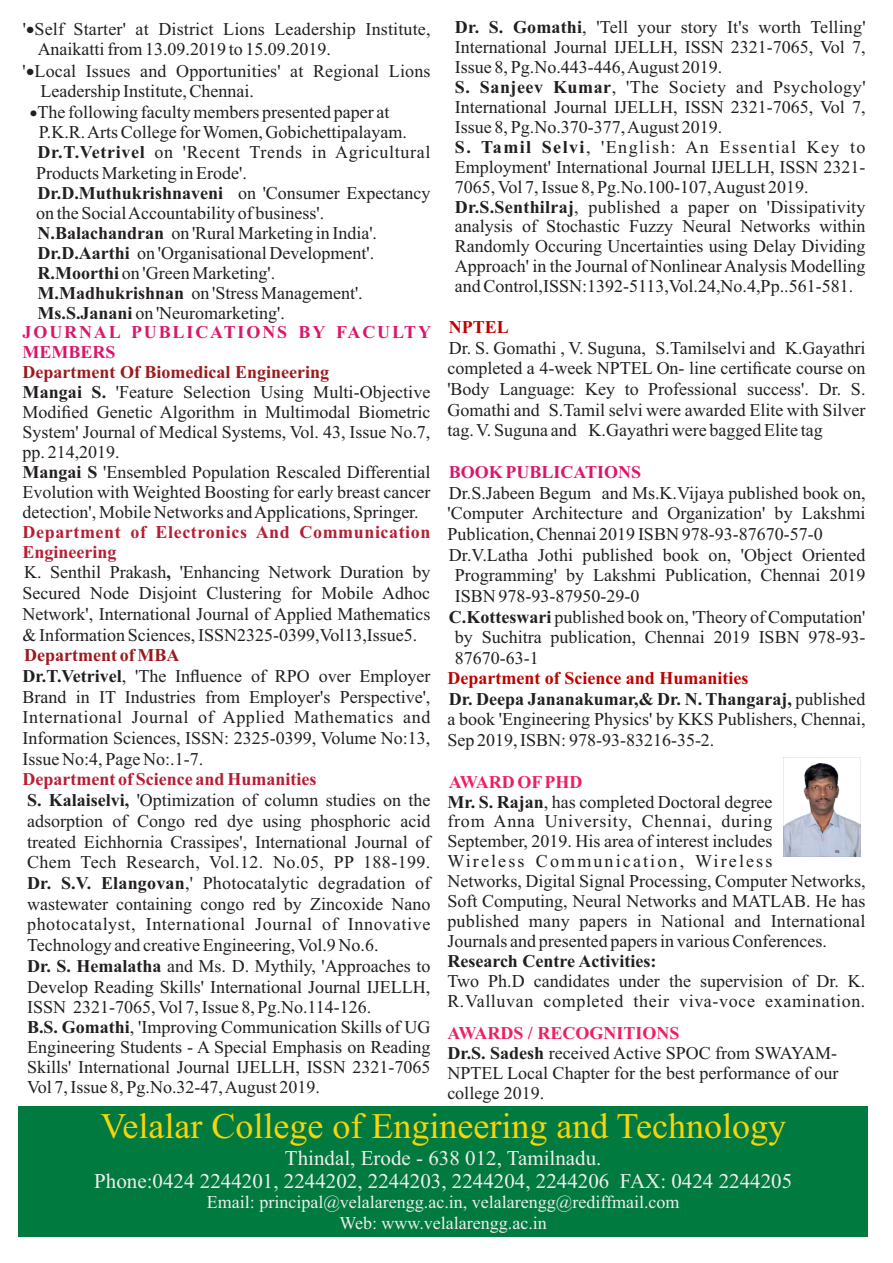
<style>
.page{position:relative;width:893px;height:1263px;background:#fff}
.page>*{position:absolute;margin:0;border:0;box-sizing:border-box;transform-origin:0 0}
.t1{font:36px "Times New Roman";color:#f8d40a}
.t2{font:21px/23.2px "Times New Roman";color:#efeeec;text-align:center}
.t3{font:18px/20px "Times New Roman";color:#231f20}
.t4{font:18px/20px "Times New Roman";letter-spacing:.035em;color:#231f20}
.t5{font:18px/20.7px "Times New Roman";color:#efeeec;text-align:center}
.t6{font:700 18px "Times New Roman";color:#231f20}
.t7{font:700 18px "Times New Roman";letter-spacing:.105em;color:#da176a}
.t8{font:700 18px "Times New Roman";color:#da176a}
.t9{font:700 18px "Times New Roman";color:#c00000}
.s1{font-weight:700}
.s2{font-weight:700;color:#c00000}
.s3{font-weight:700;color:#ee1f62}
.s4{font-weight:400}
.s5{font-weight:700;color:#9c1a1d}
.s6{font-weight:700;color:#b61e35}
</style>
<div class="page">
<div style="left:19px;top:1106px;width:849px;height:130px;background:#007a3f"></div>
<img style="left:783px;top:757px;width:77px;height:99px">
<p class="t3" style="left:455px;top:19px;width:412px"><span class="s1">Dr. S. Gomathi</span>, 'Tell your story It's worth Telling' International Journal IJELLH, ISSN 2321-7065, Vol 7, Issue 8, Pg.No.443-446, August 2019.<br><span class="s1">S. Sanjeev Kumar</span>, 'The Society and Psychology' International Journal IJELLH, ISSN 2321-7065, Vol 7, Issue 8, Pg.No.370-377, August 2019.<br><span class="s1">S. Tamil Selvi</span>, 'English: An Essential Key to Employment' International Journal IJELLH, ISSN 2321- 7065, Vol 7, Issue 8, Pg.No.100-107, August 2019.<br><span class="s1">Dr.S.Senthilraj</span>, published a paper on 'Dissipativity analysis of Stochastic Fuzzy Neural Networks within Randomly Occuring Uncertainties using Delay Dividing Approach' in the Journal of Nonlinear Analysis Modelling and Control,ISSN:1392-5113,Vol.24,No.4,Pp..561-581.</p>
<p class="t9" style="left:449px;top:321px;width:62px">NPTEL</p>
<p class="t3" style="left:447px;top:339px;width:420px;line-height:20.7px;text-align:justify">Dr. S. Gomathi , V. Suguna, S.Tamilselvi and K.Gayathri completed a 4-week NPTEL On- line certificate course on 'Body Language: Key to Professional success'. Dr. S.<br>Gomathi and S.Tamil selvi were awarded Elite with Silver tag. V. Suguna and K.Gayathri were bagged Elite tag</p>
<p class="t8" style="left:449px;top:466px;width:194px">BOOK PUBLICATIONS</p>
<p class="t3" style="left:449px;top:484px;width:418px">Dr.S.Jabeen Begum and Ms.K.Vijaya published book on,</p>
<p class="t3" style="left:447px;top:505px;width:420px">'Computer Architecture and Organization' by Lakshmi</p>
<p class="t3" style="left:447px;top:526px;width:377px">Publication, Chennai 2019 ISBN 978-93-87670-57-0</p>
<p class="t3" style="left:449px;top:546px;width:418px">Dr.V.Latha Jothi published book on, 'Object Oriented</p>
<p class="t3" style="left:455px;top:567px;width:412px">Programming' by Lakshmi Publication, Chennai 2019</p>
<p class="t3" style="left:455px;top:588px;width:186px">ISBN 978-93-87950-29-0</p>
<p class="t3" style="left:449px;top:608px;width:418px"><span class="s1">C.Kotteswari</span> published book on, 'Theory of Computation'</p>
<p class="t3" style="left:455px;top:629px;width:412px">by Suchitra publication, Chennai 2019 ISBN 978-93-</p>
<p class="t3" style="left:455px;top:650px;width:85px">87670-63-1</p>
<p class="t3" style="left:447px;top:669px;width:420px;line-height:20.7px"><span class="s2">Department of Science and Humanities<br></span><span class="s1">Dr. Deepa Jananakumar,&amp; Dr. N. Thangaraj,</span> published a book 'Engineering Physics' by KKS Publishers, Chennai, Sep 2019, ISBN: 978-93-83216-35-2.</p>
<p class="t3" style="left:447px;top:773px;width:420px"><span class="s3">AWARD OFPHD<br></span><span class="s1">Mr. S. Rajan</span>, has completed Doctoral degree<br>from Anna University, Chennai, during<br>September, 2019. His area of interest includes<br>Wireless Communication, Wireless<br>Networks, Digital Signal Processing, Computer Networks, Soft Computing, Neural Networks and MATLAB. He has published many papers in National and International Journals and presented papers in various Conferences.</p>
<p class="t6" style="left:447px;top:955px;width:211px">Research Centre Activities:</p>
<p class="t4" style="left:447px;top:973px;width:420px">Two Ph.D candidates under the supervision of Dr. K.<br>R.Valluvan completed their viva-voce examination.</p>
<p class="t3" style="left:447px;top:1024px;width:393px"><span class="s3">AWARDS / RECOGNITIONS<br></span><span class="s1">Dr.S. Sadesh</span> received Active SPOC from SWAYAM-NPTEL Local Chapter for the best performance of our college 2019.</p>
<h1 class="t1" style="left:100px;top:1113px;width:687px">Velalar College of Engineering and Technology</h1>
<p class="t2" style="left:94px;top:1148px;width:699px">Thindal, Erode - 638 012, Tamilnadu.<br>Phone:0424 2244201, 2244202, 2244203, 2244204, 2244206 FAX: 0424 2244205</p>
<p class="t5" style="left:207px;top:1194px;width:474px">Email: principal@velalarengg.ac.in, velalarengg@rediffmail.com<br>Web: www.velalarengg.ac.in</p>
<p class="t3" style="left:38px;top:21px;width:394px;text-indent:-15px">'•Self Starter' at District Lions Leadership Institute,<br>Anaikatti from 13.09.2019 to 15.09.2019.</p>
<p class="t3" style="left:41px;top:63px;width:391px;text-indent:-18px">'•Local Issues and Opportunities' at Regional Lions<br>Leadership Institute, Chennai.</p>
<p class="t3" style="left:30px;top:103px;width:361px">•The following faculty members presented paper at</p>
<p class="t3" style="left:39px;top:123px;width:370px">P.K.R. Arts College for Women, Gobichettipalayam.</p>
<p class="t4" style="left:38px;top:144px;width:394px"><span class="s1">Dr.T.Vetrivel</span> on 'Recent Trends in Agricultural</p>
<p class="t3" style="left:36px;top:165px;width:212px">Products Marketing in Erode'.</p>
<p class="t6" style="left:38px;top:187px;width:394px">Dr.D.Muthukrishnaveni <span class="s4">on 'Consumer Expectancy</span></p>
<p class="t3" style="left:36px;top:205px;width:290px">on the Social Accountability of business'.</p>
<p class="t3" style="left:38px;top:224px;width:341px"><span class="s1">N.Balachandran</span> on 'Rural Marketing in India'.</p>
<p class="t3" style="left:38px;top:244px;width:338px"><span class="s1">Dr.D.Aarthi</span> on 'Organisational Development'.</p>
<p class="t3" style="left:38px;top:264px;width:239px"><span class="s1">R.Moorthi</span> on 'Green Marketing'.</p>
<p class="t3" style="left:38px;top:284px;width:327px"><span class="s1">M.Madhukrishnan</span> on 'Stress Management'.</p>
<p class="t3" style="left:38px;top:304px;width:249px"><span class="s1">Ms.S.Janani</span> on 'Neuromarketing'.</p>
<p class="t7" style="left:23px;top:326px;width:410px">JOURNAL PUBLICATIONS BY FACULTY</p>
<p class="t8" style="left:23px;top:346px;width:95px">MEMBERS</p>
<p class="t3" style="left:23px;top:364px;width:409px"><span class="s5">Department Of Biomedical Engineering<br></span><span class="s1">Mangai S.</span> 'Feature Selection Using Multi-Objective Modified Genetic Algorithm in Multimodal Biometric System' Journal of Medical Systems, Vol. 43, Issue No.7, pp. 214,2019.<br><span class="s1">Mangai S</span> 'Ensembled Population Rescaled Differential Evolution with Weighted Boosting for early breast cancer detection', Mobile Networks and Applications, Springer.</p>
<p class="t3" style="left:23px;top:523px;width:409px;line-height:20.5px"><span class="s6">Department of Electronics And Communication Engineering<br></span>K. Senthil Prakash<span class="s1">,</span> 'Enhancing Network Duration by Secured Node Disjoint Clustering for Mobile Adhoc Network', International Journal of Applied Mathematics &amp; Information Sciences, ISSN2325-0399,Vol13,Issue5.</p>
<p class="t3" style="left:23px;top:647px;width:409px;line-height:20.7px"><span class="s5">Department of MBA<br></span><span class="s1">Dr.T.Vetrivel</span>, 'The Influence of RPO over Employer Brand in IT Industries from Employer's Perspective', International Journal of Applied Mathematics and Information Sciences, ISSN: 2325-0399, Volume No:13, Issue No:4, Page No:.1-7.</p>
<p class="t3" style="left:23px;top:771px;width:409px;line-height:20.5px"><span class="s6">Department of Science and Humanities<br></span><span class="s1">S. Kalaiselvi,</span> 'Optimization of column studies on the adsorption of Congo red dye using phosphoric acid treated Eichhornia Crassipes', International Journal of Chem Tech Research, Vol.12. No.05, PP 188-199.<br><span class="s1">Dr. S.V. Elangovan</span>,' Photocatalytic degradation of wastewater containing congo red by Zincoxide Nano photocatalyst, International Journal of Innovative Technology and creative Engineering, Vol.9 No.6.<br><span class="s1">Dr. S. Hemalatha</span> and Ms. D. Mythily, 'Approaches to Develop Reading Skills' International Journal IJELLH, ISSN 2321-7065, Vol 7, Issue 8, Pg.No.114-126.<br><span class="s1">B.S. Gomathi</span>, 'Improving Communication Skills of UG Engineering Students - A Special Emphasis on Reading Skills' International Journal IJELLH, ISSN 2321-7065<br>Vol 7, Issue 8, Pg.No.32-47, August 2019.</p>
</div>
